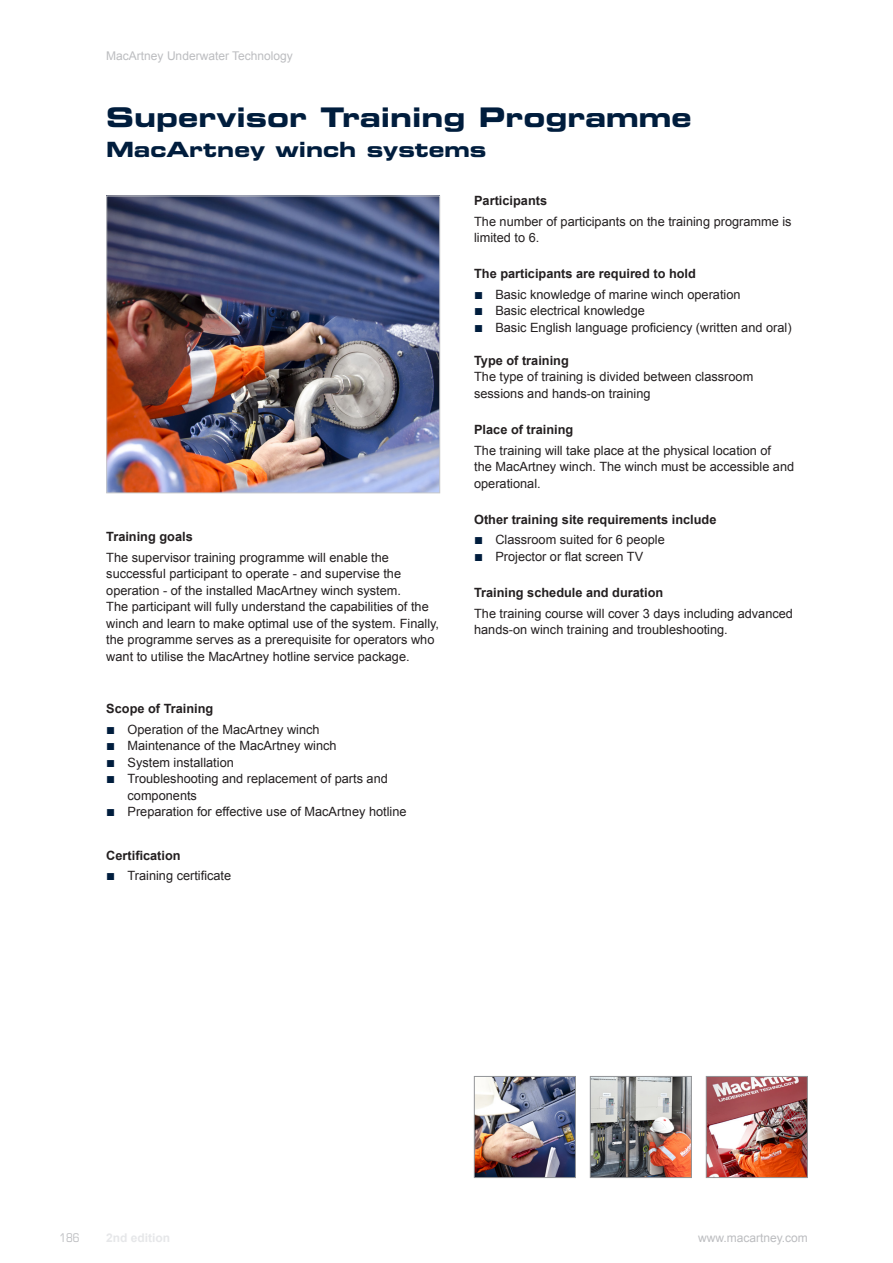
<style>
.page{position:relative;width:893px;height:1263px;background:#fff}
.page>*{position:absolute;margin:0;border:0;box-sizing:border-box;transform-origin:0 0}
.Overskrift{font:27px "Eurostile LT Std Bold Ex 2";color:#001d3d}
.Overskrift_2__linie{font:21px "Eurostile LT Std Bold Ex 2";color:#001d3d}
.Brødtekst{font:12.75px/16.5px "Arial";color:#231f20}
.Rubrik_overskrift{font:700 12.75px "Arial";color:#231f20}
.Rubrik_under_overskr{font:700 12.75px "Arial";color:#231f20}
.t1{font:12px "Arial";color:#bcbdc0}
.t2{font:700 12px "Arial";color:#e6e7e9}
.t3{font:condensed 12px "Eurostile LT Std";color:#bcbdc0}
.s1{font-weight:700;font-size:15px;color:#001d3d}
</style>
<div class="page">
<img style="left:108px;top:198px;width:330px;height:293px">
<div style="left:106px;top:196px;width:334px;height:297px;border:1px solid #c7c8ca"></div>
<img style="left:708px;top:1078px;width:98px;height:98px">
<div style="left:706px;top:1076px;width:102px;height:102px;border:1px solid #939598"></div>
<img style="left:592px;top:1078px;width:98px;height:98px">
<div style="left:590px;top:1076px;width:102px;height:102px;border:1px solid #939598"></div>
<img style="left:476px;top:1078px;width:98px;height:98px">
<div style="left:474px;top:1076px;width:102px;height:102px;border:1px solid #939598"></div>
<p class="t1" style="left:106px;top:48px;width:188px">MacArtney Underwater Technology</p>
<p class="Overskrift" style="left:106px;top:98px;width:587px">Supervisor Training Programme</p>
<p class="Overskrift_2__linie" style="left:106px;top:134px;width:382px">MacArtney winch systems</p>
<p class="Rubrik_overskrift" style="left:106px;top:528px;width:88px">Training goals</p>
<p class="Brødtekst" style="left:106px;top:549px;width:334px">The supervisor training programme will enable the successful participant to operate - and supervise the operation - of the installed MacArtney winch system.<br>The participant will fully understand the capabilities of the winch and learn to make optimal use of the system. Finally, the programme serves as a prerequisite for operators who want to utilise the MacArtney hotline service package.</p>
<p class="Rubrik_overskrift" style="left:106px;top:700px;width:108px">Scope of Training</p>
<p class="Brødtekst" style="left:106px;top:721px;width:215px"><span class="s1">■</span> Operation of the MacArtney winch</p>
<p class="Brødtekst" style="left:106px;top:738px;width:232px"><span class="s1">■</span> Maintenance of the MacArtney winch</p>
<p class="Brødtekst" style="left:106px;top:754px;width:129px"><span class="s1">■</span> System installation</p>
<p class="Brødtekst" style="left:128px;top:771px;width:262px;text-indent:-21px"><span class="s1">■</span> Troubleshooting and replacement of parts and components</p>
<p class="Brødtekst" style="left:106px;top:804px;width:302px"><span class="s1">■</span> Preparation for effective use of MacArtney hotline</p>
<p class="Rubrik_overskrift" style="left:106px;top:847px;width:76px">Certification</p>
<p class="Brødtekst" style="left:106px;top:868px;width:126px"><span class="s1">■</span> Training certificate</p>
<p class="Rubrik_overskrift" style="left:474px;top:192px;width:74px">Participants</p>
<p class="Brødtekst" style="left:474px;top:213px;width:319px">The number of participants on the training programme is limited to 6.</p>
<p class="Rubrik_overskrift" style="left:474px;top:265px;width:223px">The participants are required to hold</p>
<p class="Brødtekst" style="left:474px;top:286px;width:268px"><span class="s1">■</span> Basic knowledge of marine winch operation</p>
<p class="Brødtekst" style="left:474px;top:303px;width:172px"><span class="s1">■</span> Basic electrical knowledge</p>
<p class="Brødtekst" style="left:474px;top:319px;width:319px"><span class="s1">■</span> Basic English language proficiency (written and oral)</p>
<p class="Rubrik_under_overskr" style="left:474px;top:352px;width:96px">Type of training</p>
<p class="Brødtekst" style="left:474px;top:369px;width:281px">The type of training is divided between classroom sessions and hands-on training</p>
<p class="Rubrik_overskrift" style="left:474px;top:421px;width:101px">Place of training</p>
<p class="Brødtekst" style="left:474px;top:442px;width:322px">The training will take place at the physical location of<br>the MacArtney winch. The winch must be accessible and operational.</p>
<p class="Rubrik_overskrift" style="left:474px;top:511px;width:244px">Other training site requirements include</p>
<p class="Brødtekst" style="left:474px;top:532px;width:192px"><span class="s1">■</span> Classroom suited for 6 people</p>
<p class="Brødtekst" style="left:474px;top:548px;width:171px"><span class="s1">■</span> Projector or flat screen TV</p>
<p class="Rubrik_overskrift" style="left:474px;top:584px;width:191px">Training schedule and duration</p>
<p class="Brødtekst" style="left:474px;top:605px;width:320px">The training course will cover 3 days including advanced hands-on winch training and troubleshooting.</p>
<p class="t2" style="left:106px;top:1230px;width:66px">2nd edition</p>
<p class="t3" style="left:60px;top:1231px;width:22px">186</p>
<p class="t1" style="left:698px;top:1230px;width:111px">www.macartney.com</p>
</div>
